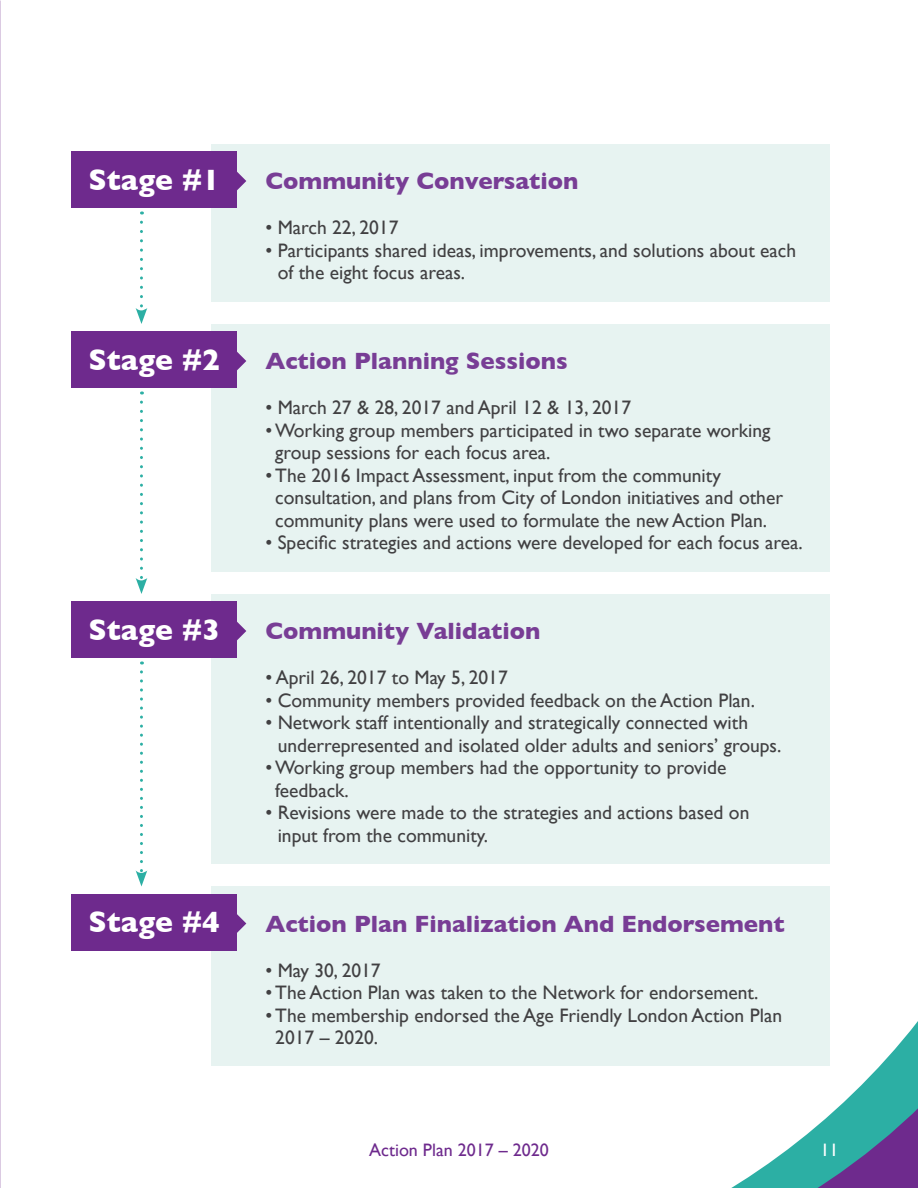
<style>
.page{position:relative;width:918px;height:1188px;background:#fff}
.page>*{position:absolute;margin:0;border:0;box-sizing:border-box;transform-origin:0 0}
.t1{font:700 30px "Gill Sans";color:#fff}
.t2{font:700 24px "Gill Sans";color:#783d95}
.t3{font:19.5px/22.5px "Gill Sans";color:#414042}
.t4{font:18px "Gill Sans";color:#6e2a8d}
.t5{font:18px "Gill Sans";color:#fff}
</style>
<div class="page">
<svg style="left:731px;top:1021px;width:187px;height:167px"></svg>
<div style="left:212px;top:144px;width:618px;height:158px;background:#e7f3f1"></div>
<div style="left:212px;top:886px;width:618px;height:180px;background:#e7f3f1"></div>
<div style="left:212px;top:324px;width:618px;height:248px;background:#e7f3f1"></div>
<div style="left:212px;top:594px;width:618px;height:270px;background:#e7f3f1"></div>
<div style="left:72px;top:151px;width:165px;height:57px;background:#6e2a8d"></div>
<div style="left:72px;top:894px;width:165px;height:56px;background:#6e2a8d"></div>
<div style="left:72px;top:331px;width:165px;height:57px;background:#6e2a8d"></div>
<div style="left:72px;top:601px;width:165px;height:57px;background:#6e2a8d"></div>
<svg style="left:237px;top:171px;width:9px;height:20px"></svg>
<svg style="left:237px;top:914px;width:9px;height:19px"></svg>
<svg style="left:237px;top:351px;width:9px;height:20px"></svg>
<svg style="left:237px;top:621px;width:9px;height:20px"></svg>
<svg style="left:136px;top:222px;width:11px;height:102px"></svg>
<svg style="left:136px;top:402px;width:11px;height:192px"></svg>
<svg style="left:136px;top:672px;width:11px;height:214px"></svg>
<h1 class="t1" style="left:88px;top:162px;width:133px">Stage #1</h1>
<p class="t2" style="left:265px;top:167px;width:315px">Community Conversation</p>
<p class="t3" style="left:265px;top:216px;width:135px">• March 22, 2017</p>
<p class="t3" style="left:278px;top:238px;width:520px;text-indent:-12px">• Participants shared ideas, improvements, and solutions about each of the eight focus areas.</p>
<h1 class="t1" style="left:88px;top:342px;width:133px">Stage #2</h1>
<p class="t2" style="left:265px;top:347px;width:304px">Action Planning Sessions</p>
<p class="t3" style="left:265px;top:396px;width:367px">• March 27 &amp; 28, 2017 and April 12 &amp; 13, 2017</p>
<p class="t3" style="left:275px;top:418px;width:497px;text-indent:-10px">• Working group members participated in two separate working group sessions for each focus area.</p>
<p class="t3" style="left:275px;top:463px;width:509px;text-indent:-10px">• The 2016 Impact Assessment, input from the community consultation, and plans from City of London initiatives and other community plans were used to formulate the new Action Plan.</p>
<p class="t3" style="left:265px;top:531px;width:539px">• Specific strategies and actions were developed for each focus area.</p>
<h1 class="t1" style="left:88px;top:612px;width:133px">Stage #3</h1>
<p class="t2" style="left:265px;top:617px;width:277px">Community Validation</p>
<p class="t3" style="left:265px;top:666px;width:244px">• April 26, 2017 to May 5, 2017</p>
<p class="t3" style="left:265px;top:688px;width:491px">• Community members provided feedback on the Action Plan.</p>
<p class="t3" style="left:278px;top:711px;width:505px;text-indent:-12px">• Network staff intentionally and strategically connected with underrepresented and isolated older adults and seniors’ groups.</p>
<p class="t3" style="left:275px;top:756px;width:453px;text-indent:-10px">• Working group members had the opportunity to provide feedback.</p>
<p class="t3" style="left:278px;top:801px;width:473px;text-indent:-12px">• Revisions were made to the strategies and actions based on input from the community.</p>
<h1 class="t1" style="left:88px;top:905px;width:133px">Stage #4</h1>
<p class="t2" style="left:265px;top:909px;width:521px">Action Plan Finalization And Endorsement</p>
<p class="t3" style="left:265px;top:958px;width:117px">• May 30, 2017</p>
<p class="t3" style="left:265px;top:981px;width:494px">• The Action Plan was taken to the Network for endorsement.</p>
<p class="t3" style="left:275px;top:1003px;width:508px;text-indent:-10px">• The membership endorsed the Age Friendly London Action Plan<br>2017 – 2020.</p>
<p class="t4" style="left:369px;top:1139px;width:181px">Action Plan 2017 – 2020</p>
<p class="t5" style="left:820px;top:1139px;width:19px">11</p>
</div>
